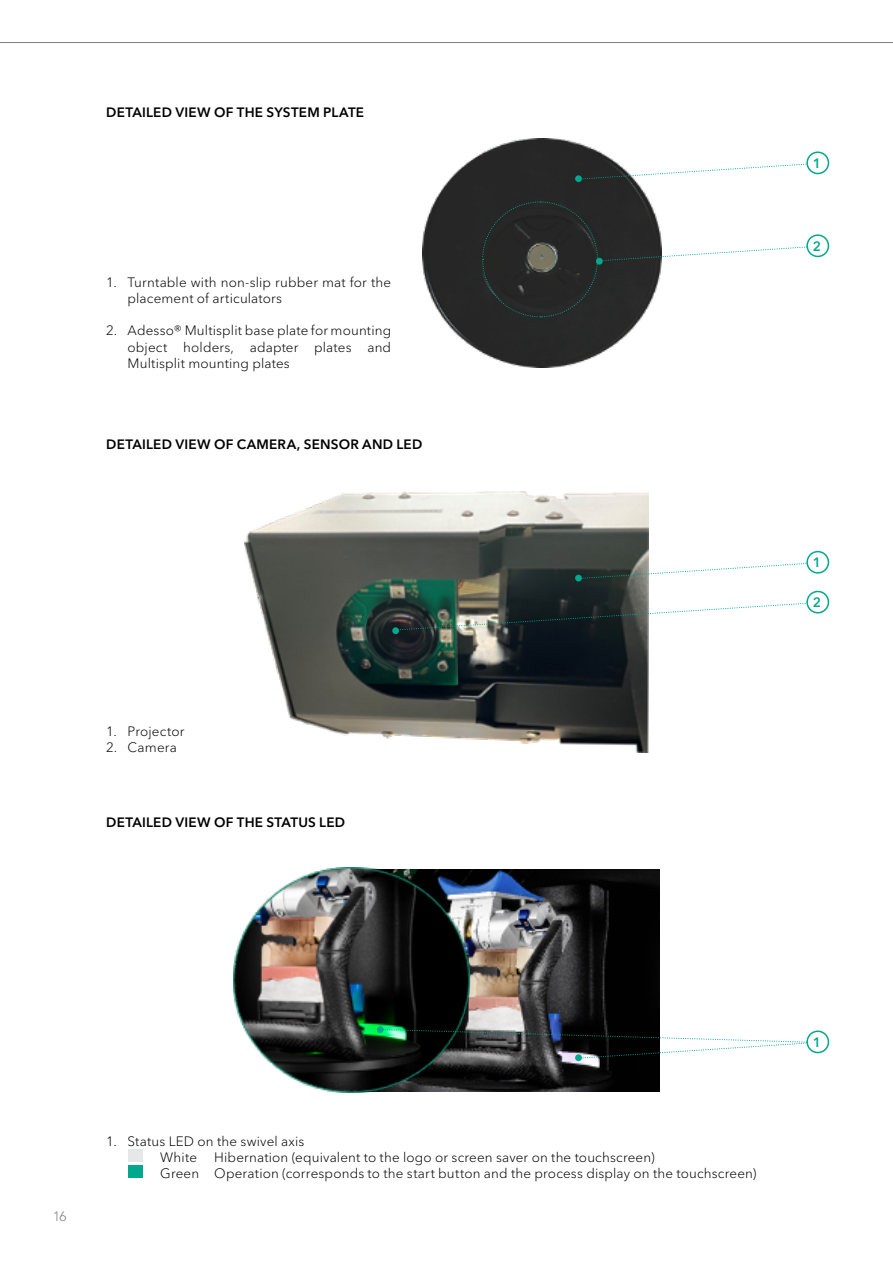
<style>
.page{position:relative;width:893px;height:1263px;background:#fff}
.page>*{position:absolute;margin:0;border:0;box-sizing:border-box;transform-origin:0 0}
.t1{font:300 13.5px/16.2px "Avenir Next LT Pro";letter-spacing:.01em;color:#000}
.t2{font:600 13.5px "Avenir Next LT Pro";letter-spacing:.015em;color:#000}
.t3{font:600 13.5px "Avenir Next LT Pro";color:#00a88e}
.t4{font:300 13.5px "Avenir LT Std";color:#808285}
</style>
<div class="page">
<hr style="left:0;top:42px;width:893px;height:1px;background:#808285">
<div style="left:128px;top:1149px;width:14px;height:13px;background:#e6e7e8"></div>
<div style="left:128px;top:1165px;width:14px;height:13px;background:#00a88e"></div>
<img style="left:422px;top:138px;width:228px;height:230px">
<div style="left:575px;top:175px;width:7px;height:7px;background:#00a88e;border-radius:50%"></div>
<svg style="left:578px;top:162px;width:240px;height:18px"></svg>
<div style="left:807px;top:152px;width:21px;height:21px;background:#fff;border-radius:50%"></div>
<div style="left:806px;top:151px;width:23px;height:23px;border:2px solid #00a88e;border-radius:50%"></div>
<svg style="left:482px;top:201px;width:336px;height:117px"></svg>
<div style="left:807px;top:235px;width:21px;height:21px;background:#fff;border-radius:50%"></div>
<div style="left:806px;top:234px;width:23px;height:23px;border:2px solid #00a88e;border-radius:50%"></div>
<img style="left:245px;top:492px;width:403px;height:260px">
<div style="left:575px;top:575px;width:7px;height:6px;background:#00a88e;border-radius:50%"></div>
<svg style="left:578px;top:562px;width:233px;height:17px"></svg>
<div style="left:807px;top:552px;width:21px;height:21px;background:#fff;border-radius:50%"></div>
<div style="left:806px;top:551px;width:23px;height:23px;border:2px solid #00a88e;border-radius:50%"></div>
<div style="left:392px;top:627px;width:7px;height:7px;background:#00a88e;border-radius:50%"></div>
<svg style="left:396px;top:602px;width:422px;height:29px"></svg>
<div style="left:807px;top:591px;width:21px;height:22px;background:#fff;border-radius:50%"></div>
<div style="left:806px;top:591px;width:23px;height:22px;border:2px solid #00a88e;border-radius:50%"></div>
<img style="left:469px;top:869px;width:190px;height:222px">
<img style="left:234px;top:868px;width:235px;height:225px">
<div style="left:575px;top:1054px;width:7px;height:7px;background:#00a88e;border-radius:50%"></div>
<svg style="left:381px;top:1028px;width:437px;height:31px"></svg>
<div style="left:377px;top:1026px;width:7px;height:7px;background:#00a88e;border-radius:50%"></div>
<div style="left:807px;top:1031px;width:21px;height:21px;background:#fff;border-radius:50%"></div>
<div style="left:806px;top:1030px;width:23px;height:23px;border:2px solid #00a88e;border-radius:50%"></div>
<p class="t2" style="left:106px;top:104px;width:259px">DETAILED VIEW OF THE SYSTEM PLATE</p>
<p class="t1" style="left:128px;top:274px;width:265px;text-indent:-21px">1. Turntable with non-slip rubber mat for the placement of articulators</p>
<p class="t1" style="left:128px;top:323px;width:265px;text-align:justify;text-indent:-21px">2. Adesso® Multisplit base plate for mounting object holders, adapter plates and Multisplit mounting plates</p>
<p class="t2" style="left:106px;top:436px;width:318px">DETAILED VIEW OF CAMERA, SENSOR AND LED</p>
<p class="t1" style="left:106px;top:723px;width:80px">1. Projector</p>
<p class="t1" style="left:106px;top:739px;width:72px">2. Camera</p>
<p class="t2" style="left:106px;top:814px;width:240px">DETAILED VIEW OF THE STATUS LED</p>
<p class="t3" style="left:813px;top:155px;width:10px">1</p>
<p class="t3" style="left:813px;top:238px;width:10px">2</p>
<p class="t3" style="left:813px;top:554px;width:10px">1</p>
<p class="t3" style="left:813px;top:594px;width:10px">2</p>
<p class="t4" style="left:53px;top:1208px;width:15px">16</p>
<p class="t1" style="left:160px;top:1133px;width:146px;text-indent:-54px">1. Status LED on the swivel axis<br>White</p>
<p class="t1" style="left:160px;top:1149px;width:598px;text-indent:54px">Hibernation (equivalent to the logo or screen saver on the touchscreen)<br>Green Operation (corresponds to the start button and the process display on the touchscreen)</p>
<p class="t3" style="left:813px;top:1034px;width:10px">1</p>
</div>
